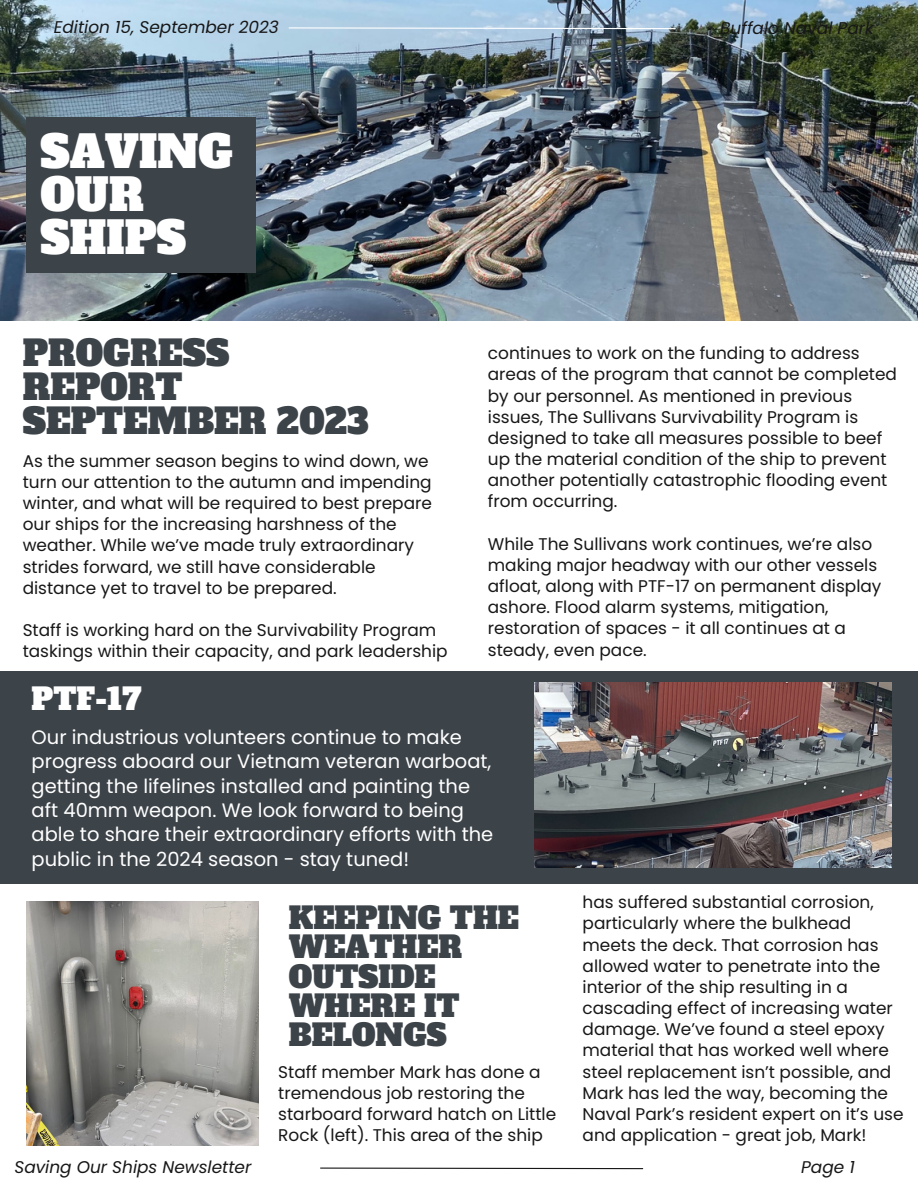
<style>
.page{position:relative;width:918px;height:1188px;background:#fff}
.page>*{position:absolute;margin:0;border:0;box-sizing:border-box;transform-origin:0 0}
.t1{font:43.65px "Alfa Slab One";color:#fff}
.t2{font:34.65px/33.8px "Alfa Slab One";color:#3c4349}
.t3{font:29.7px/29.2px "Alfa Slab One";color:#3c4349}
.t4{font:29.7px "Alfa Slab One";color:#fff}
.t5{font:19.5px/24.3px "Poppins";color:#fff}
.t6{font:16.95px/21.1px "Poppins";color:#171717}
.t7{font:italic 16.95px "Poppins";color:#171717}
</style>
<div class="page">
<img style="left:26px;top:902px;width:232px;height:244px">
<div style="left:0;top:671px;width:918px;height:212px;background:#3c4349"></div>
<img style="left:535px;top:682px;width:357px;height:186px">
<img style="left:0;top:0;width:918px;height:320px">
<div style="left:26px;top:118px;width:230px;height:155px;background:#3c4349"></div>
<svg style="left:288px;top:27px;width:389px;height:3px"></svg>
<svg style="left:320px;top:1167px;width:324px;height:3px"></svg>
<p class="t7" style="left:54px;top:15px;width:227px">Edition 15, September 2023</p>
<p class="t7" style="left:720px;top:16px;width:155px">Buffalo Naval Park</p>
<p class="t1" style="left:40px;top:123px;width:194px">SAVING</p>
<p class="t1" style="left:40px;top:166px;width:105px">OUR</p>
<p class="t1" style="left:40px;top:208px;width:147px">SHIPS</p>
<p class="t2" style="left:23px;top:337px;width:348px">PROGRESS<br>REPORT<br>SEPTEMBER 2023</p>
<p class="t6" style="left:23px;top:450px;width:411px">As the summer season begins to wind down, we turn our attention to the autumn and impending winter, and what will be required to best prepare our ships for the increasing harshness of the weather. While we’ve made truly extraordinary strides forward, we still have considerable distance yet to travel to be prepared.</p>
<p class="t6" style="left:23px;top:620px;width:427px">Staff is working hard on the Survivability Program taskings within their capacity, and park leadership</p>
<p class="t4" style="left:32px;top:679px;width:111px">PTF-17</p>
<p class="t6" style="left:488px;top:343px;width:411px">continues to work on the funding to address areas of the program that cannot be completed by our personnel. As mentioned in previous issues, The Sullivans Survivability Program is designed to take all measures possible to beef up the material condition of the ship to prevent another potentially catastrophic flooding event from occurring.</p>
<p class="t6" style="left:488px;top:533px;width:395px">While The Sullivans work continues, we’re also making major headway with our other vessels afloat, along with PTF-17 on permanent display ashore. Flood alarm systems, mitigation, restoration of spaces - it all continues at a steady, even pace.</p>
<p class="t5" style="left:32px;top:725px;width:463px">Our industrious volunteers continue to make progress aboard our Vietnam veteran warboat, getting the lifelines installed and painting the aft 40mm weapon. We look forward to being able to share their extraordinary efforts with the public in the 2024 season - stay tuned!</p>
<p class="t3" style="left:289px;top:904px;width:232px">KEEPING THE<br>WEATHER<br>OUTSIDE<br>WHERE IT<br>BELONGS</p>
<p class="t7" style="left:15px;top:1155px;width:238px">Saving Our Ships Newsletter</p>
<p class="t6" style="left:278px;top:1061px;width:279px">Staff member Mark has done a tremendous job restoring the starboard forward hatch on Little<br>Rock (left). This area of the ship</p>
<p class="t6" style="left:583px;top:892px;width:322px">has suffered substantial corrosion, particularly where the bulkhead meets the deck. That corrosion has allowed water to penetrate into the interior of the ship resulting in a cascading effect of increasing water damage. We’ve found a steel epoxy material that has worked well where steel replacement isn’t possible, and Mark has led the way, becoming the Naval Park’s resident expert on it’s use and application - great job, Mark!</p>
<p class="t7" style="left:801px;top:1155px;width:55px">Page 1</p>
</div>
